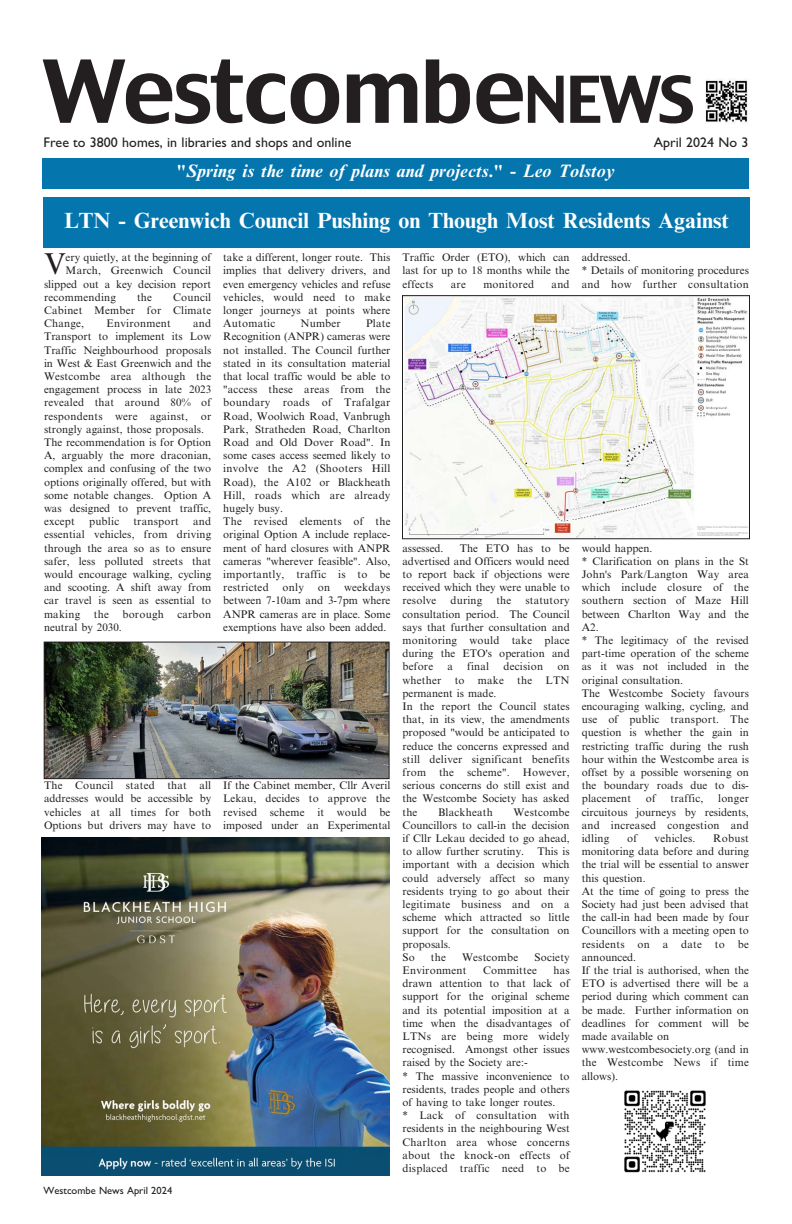
<style>
.page{position:relative;width:792px;height:1224px;background:#fff}
.page>*{position:absolute;margin:0;border:0;box-sizing:border-box;transform-origin:0 0}
.t1{font:86px "Charcoal";letter-spacing:-.035em;color:#231f20}
.t2{font:30.2px "M Times New Roman";color:#231f20}
.t3{font:700 22px "M Times New Roman";color:#fff}
.t4{font:italic 700 18px "M Times New Roman";color:#fff}
.t5{font:14px "M Gill Sans";color:#231f20}
.t6{font:11px/13.2px "M Times New Roman";color:#231f20;text-align:justify}
.t7{font:11px "M Times New Roman";letter-spacing:.02em;color:#231f20}
.t8{font:10.5px "M Gill Sans";color:#231f20}
.s1{font-size:64px}
</style>
<div class="page">
<img style="left:42px;top:837px;width:348px;height:339px">
<img style="left:706px;top:80px;width:42px;height:42px">
<img style="left:46px;top:644px;width:342px;height:133px">
<div style="left:44px;top:642px;width:346px;height:137px;border:1px solid #231f20"></div>
<img style="left:404px;top:297px;width:344px;height:240px">
<div style="left:402px;top:295px;width:348px;height:244px;border:1px solid #231f20"></div>
<img style="left:624px;top:1090px;width:82px;height:83px">
<div style="left:43px;top:197px;width:707px;height:51px;background:#0576ad"></div>
<div style="left:43px;top:158px;width:706px;height:31px;background:#0576ad"></div>
<h1 class="t1" style="left:44px;top:43px;width:653px">Westcomb e<span class="s1">NEWS</span></h1>
<p class="t5" style="left:44px;top:134px;width:309px">Free to 3800 homes, in libraries and shops and online</p>
<p class="t5" style="left:654px;top:134px;width:96px">April 2024 No 3</p>
<h3 class="t4" style="left:176px;top:160px;width:440px">"Spring is the time of plans and projects." - Leo Tolstoy</h3>
<h3 class="t3" style="left:64px;top:207px;width:666px">LTN - Greenwich Council Pushing on Though Most Residents Against</h3>
<h2 class="t2" style="left:44px;top:246px;width:23px">V</h2>
<p class="t6" style="left:66px;top:251px;width:147px">ery quietly, at the beginning of</p>
<p class="t7" style="left:66px;top:264px;width:147px">March, Greenwich Council</p>
<p class="t6" style="left:44px;top:277px;width:169px">slipped out a key decision report</p>
<p class="t7" style="left:44px;top:291px;width:73px">recommending</p>
<p class="t6" style="left:137px;top:290px;width:16px">the</p>
<p class="t6" style="left:44px;top:290px;width:169px;text-indent:129px">Council Cabinet Member for Climate Change,</p>
<p class="t7" style="left:107px;top:317px;width:66px">Environment</p>
<p class="t6" style="left:44px;top:317px;width:169px;text-align:left;text-indent:149px">and<br>Transport to implement its Low<br>Traffic Neighbourhood proposals in West &amp; East Greenwich and the<br>Westcombe area although the engagement process in late 2023 revealed that around 80% of respondents were against, or strongly against, those proposals.<br>The recommendation is for Option<br>A, arguably the more draconian, complex and confusing of the two options originally offered, but with some notable changes. Option A was designed to prevent traffic, except</p>
<p class="t6" style="left:89px;top:515px;width:32px">public</p>
<p class="t7" style="left:133px;top:515px;width:47px">transport</p>
<p class="t6" style="left:44px;top:515px;width:169px;text-indent:149px">and essential vehicles, from driving through the area so as to ensure safer, less polluted streets that would encourage walking, cycling and scooting. A shift away from car travel is seen as essential to making the borough carbon neutral by 2030.</p>
<p class="t6" style="left:223px;top:251px;width:169px">take a different, longer route. This implies that delivery drivers, and even emergency vehicles and refuse vehicles, would need to make longer journeys at points where Automatic</p>
<p class="t6" style="left:223px;top:317px;width:169px;text-align:left;text-indent:143px">Plate<br>Recognition (ANPR) cameras were not installed. The Council further stated in its consultation material that local traffic would be able to "access these areas from the boundary roads of Trafalgar<br>Road, Woolwich Road, Vanbrugh<br>Park, Stratheden Road, Charlton<br>Road and Old Dover Road". In some cases access seemed likely to involve the A2 (Shooters Hill<br>Road), the A102 or Blackheath<br>Hill, roads which are already hugely busy.<br>The revised elements of the original Option A include replace&shy;ment of hard closures with ANPR cameras "wherever feasible". Also, importantly, traffic is to be restricted</p>
<p class="t6" style="left:300px;top:317px;width:42px">Number</p>
<p class="t6" style="left:223px;top:581px;width:169px;text-indent:121px">weekdays between 7-10am and 3-7pm where ANPR cameras are in place. Some exemptions have also been added.</p>
<p class="t6" style="left:283px;top:581px;width:23px">only</p>
<p class="t6" style="left:318px;top:581px;width:14px">on</p>
<p class="t6" style="left:44px;top:779px;width:169px">The Council stated that all addresses would be accessible by vehicles at all times for both Options but drivers may have to</p>
<p class="t6" style="left:223px;top:779px;width:169px">If the Cabinet member, Cllr Averil Lekau, decides to approve the revised scheme it would be imposed under an Experimental</p>
<p class="t8" style="left:44px;top:1185px;width:130px">Westcombe News April 2024</p>
<p class="t6" style="left:402px;top:251px;width:169px">Traffic Order (ETO), which can last for up to 18 months while the effects</p>
<p class="t6" style="left:451px;top:277px;width:16px">are</p>
<p class="t7" style="left:483px;top:277px;width:52px">monitored</p>
<p class="t6" style="left:552px;top:277px;width:20px">and</p>
<p class="t6" style="left:582px;top:251px;width:169px;text-align:left">addressed.<br>* Details of monitoring procedures and how further consultation</p>
<p class="t6" style="left:402px;top:541px;width:169px;text-indent:57px">The ETO has to be advertised and Officers would need to report back if objections were received which they were unable to resolve</p>
<p class="t6" style="left:402px;top:541px;width:43px">assessed.</p>
<p class="t6" style="left:450px;top:594px;width:34px">during</p>
<p class="t6" style="left:496px;top:594px;width:16px">the</p>
<p class="t6" style="left:402px;top:594px;width:169px;text-indent:123px">statutory consultation period. The Council says that further consultation and monitoring would take place during the ETO's operation and before</p>
<p class="t6" style="left:447px;top:660px;width:7px">a</p>
<p class="t6" style="left:467px;top:660px;width:24px">final</p>
<p class="t7" style="left:504px;top:660px;width:41px">decision</p>
<p class="t6" style="left:402px;top:660px;width:169px;text-align:left;text-indent:155px">on whether to make the LTN permanent is made.<br>In the report the Council states that, in its view, the amendments proposed "would be anticipated to reduce the concerns expressed and still deliver significant benefits from the scheme". However, serious concerns do still exist and the Westcombe Society has asked the</p>
<p class="t6" style="left:402px;top:805px;width:169px;text-align:left;text-indent:111px">Westcombe<br>Councillors to call-in the decision if Cllr Lekau decided to go ahead, to allow further scrutiny. This is important with a decision which could adversely affect so many residents trying to go about their legitimate business and on a scheme which attracted so little support for the consultation on proposals.<br>So</p>
<p class="t7" style="left:438px;top:805px;width:56px">Blackheath</p>
<p class="t6" style="left:431px;top:950px;width:16px">the</p>
<p class="t7" style="left:462px;top:951px;width:58px">Westcombe</p>
<p class="t7" style="left:534px;top:951px;width:37px">Society</p>
<p class="t7" style="left:402px;top:964px;width:66px">Environment</p>
<p class="t7" style="left:483px;top:964px;width:55px">Committee</p>
<p class="t6" style="left:402px;top:964px;width:169px;text-align:left;text-indent:151px">has drawn attention to that lack of support for the original scheme and its potential imposition at a time when the disadvantages of<br>LTNs are being more widely recognised. Amongst other issues raised by the Society are:-<br>* The massive inconvenience to residents, trades people and others of having to take longer routes.<br>* Lack of consultation with residents in the neighbouring West<br>Charlton area whose concerns about the knock-on effects of displaced traffic need to be</p>
<p class="t6" style="left:582px;top:541px;width:169px;text-align:left">would happen.<br>* Clarification on plans in the St<br>John's Park/Langton Way area which include closure of the southern section of Maze Hill between Charlton Way and the<br>A2.<br>* The legitimacy of the revised part-time operation of the scheme as it was not included in the original consultation.<br>The Westcombe Society favours encouraging walking, cycling, and use of public transport. The question is whether the gain in restricting traffic during the rush hour within the Westcombe area is offset by a possible worsening on the boundary roads due to dis&shy;placement</p>
<p class="t6" style="left:646px;top:792px;width:11px">of</p>
<p class="t7" style="left:670px;top:792px;width:35px">traffic,</p>
<p class="t6" style="left:582px;top:792px;width:169px;text-indent:136px">longer circuitous journeys by residents, and increased congestion and idling</p>
<p class="t6" style="left:627px;top:832px;width:11px">of</p>
<p class="t7" style="left:655px;top:832px;width:42px">vehicles.</p>
<p class="t6" style="left:582px;top:832px;width:169px;text-align:left;text-indent:132px">Robust monitoring data before and during the trial will be essential to answer this question.<br>At the time of going to press the<br>Society had just been advised that the call-in had been made by four<br>Councillors with a meeting open to residents on a date to be announced.<br>If the trial is authorised, when the<br>ETO is advertised there will be a period during which comment can be made. Further information on deadlines for comment will be made available on www.westcombesociety.org (and in the Westcombe News if time allows).</p>
</div>
